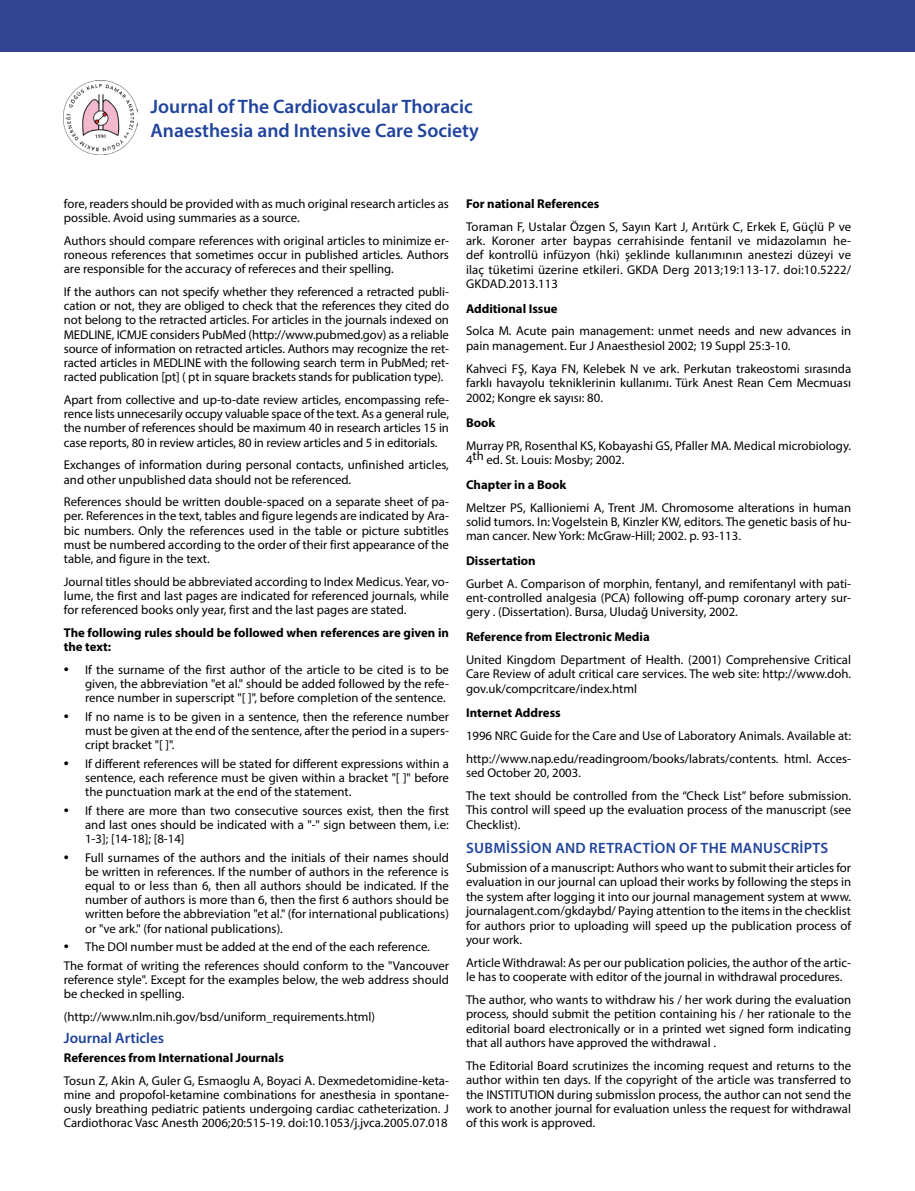
<style>
.page{position:relative;width:915px;height:1191px;background:#fff}
.page>*{position:absolute;margin:0;border:0;box-sizing:border-box;transform-origin:0 0}
.t1{font:600 19.5px/23.4px "Myriad Pro";color:#20449c}
.t2{font:600 15px "Myriad Pro";letter-spacing:.02em;color:#20449c}
.t3{font:600 15px "Myriad Pro";color:#20449c}
.t4{font:12.75px/14.2px "Myriad Pro";color:#000;text-align:justify}
.t5{font:700 12.75px/14.2px "Myriad Pro";color:#000}
.s1{font-size:18px}
</style>
<div class="page">
<img style="left:64px;top:81px;width:74px;height:74px">
<div style="left:0;top:0;width:914px;height:52px;background:#304491"></div>
<h1 class="t1" style="left:151px;top:95px;width:330px">Journal of The Cardiovascular Thoracic<br>Anaesthesia and Intensive Care Society</h1>
<p class="t4" style="left:64px;top:196px;width:386px">fore, readers should be provided with as much original research articles as possible. Avoid using summaries as a source.</p>
<p class="t4" style="left:64px;top:233px;width:386px">Authors should compare references with original articles to minimize er&shy;roneous references that sometimes occur in published articles. Authors are responsible for the accuracy of refereces and their spelling.</p>
<p class="t4" style="left:64px;top:284px;width:386px">If the authors can not specify whether they referenced a retracted publi&shy;cation or not, they are obliged to check that the references they cited do not belong to the retracted articles. For articles in the journals indexed on MEDLINE, ICMJE considers PubMed (http://www.pubmed.gov) as a reliable source of information on retracted articles. Authors may recognize the ret&shy;racted articles in MEDLINE with the following search term in PubMed; ret&shy;racted publication [pt] ( pt in square brackets stands for publication type).</p>
<p class="t4" style="left:64px;top:392px;width:386px">Apart from collective and up-to-date review articles, encompassing refe&shy;rence lists unnecesarily occupy valuable space of the text. As a general rule, the number of references should be maximum 40 in research articles 15 in case reports, 80 in review articles, 80 in review articles and 5 in editorials.</p>
<p class="t4" style="left:64px;top:458px;width:386px">Exchanges of information during personal contacts, unfinished articles, and other unpublished data should not be referenced.</p>
<p class="t4" style="left:64px;top:494px;width:386px">References should be written double-spaced on a separate sheet of pa&shy;per. References in the text, tables and figure legends are indicated by Ara&shy;bic numbers. Only the references used in the table or picture subtitles must be numbered according to the order of their first appearance of the table, and figure in the text.</p>
<p class="t4" style="left:64px;top:574px;width:386px">Journal titles should be abbreviated according to Index Medicus. Year, vo&shy;lume, the first and last pages are indicated for referenced journals, while for referenced books only year, first and the last pages are stated.</p>
<p class="t5" style="left:64px;top:625px;width:386px">The following rules should be followed when references are given in the text:</p>
<p class="t4" style="left:85px;top:662px;width:365px;text-indent:-21px"><span class="s1">•</span> If the surname of the first author of the article to be cited is to be given, the abbreviation "et al." should be added followed by the refe&shy;rence number in superscript "[ ]", before completion of the sentence.</p>
<p class="t4" style="left:85px;top:709px;width:365px;text-indent:-21px"><span class="s1">•</span> If no name is to be given in a sentence, then the reference number must be given at the end of the sentence, after the period in a supers&shy;cript bracket "[ ]".</p>
<p class="t4" style="left:85px;top:756px;width:365px;text-indent:-21px"><span class="s1">•</span> If different references will be stated for different expressions within a sentence, each reference must be given within a bracket "[ ]" before the punctuation mark at the end of the statement.</p>
<p class="t4" style="left:85px;top:803px;width:365px;text-indent:-21px"><span class="s1">•</span> If there are more than two consecutive sources exist, then the first and last ones should be indicated with a "-" sign between them, i.e:<br>1-3]; [14-18]; [8-14]</p>
<p class="t4" style="left:85px;top:850px;width:365px;text-indent:-21px"><span class="s1">•</span> Full surnames of the authors and the initials of their names should be written in references. If the number of authors in the reference is equal to or less than 6, then all authors should be indicated. If the number of authors is more than 6, then the first 6 authors should be written before the abbreviation "et al." (for international publications) or "ve ark." (for national publications).</p>
<p class="t4" style="left:64px;top:937px;width:386px;line-height:18.5px"><span class="s1">•</span> The DOI number must be added at the end of the each reference.<br>The format of writing the references should conform to the "Vancouver</p>
<p class="t4" style="left:64px;top:972px;width:386px">reference style". Except for the examples below, the web address should be checked in spelling.</p>
<p class="t4" style="left:64px;top:1009px;width:313px">(http://www.nlm.nih.gov/bsd/uniform_requirements.html)</p>
<p class="t3" style="left:64px;top:1028px;width:102px">Journal Articles</p>
<p class="t5" style="left:64px;top:1050px;width:221px">References from International Journals</p>
<p class="t4" style="left:64px;top:1073px;width:386px">Tosun Z, Akin A, Guler G, Esmaoglu A, Boyaci A. Dexmedetomidine-keta&shy;mine and propofol-ketamine combinations for anesthesia in spontane&shy;ously breathing pediatric patients undergoing cardiac catheterization. J Cardiothorac Vasc Anesth 2006;20:515-19. doi:10.1053/j.jvca.2005.07.018</p>
<p class="t5" style="left:466px;top:196px;width:135px">For national References</p>
<p class="t4" style="left:466px;top:219px;width:386px">Toraman F, Ustalar Özgen S, Sayın Kart J, Arıtürk C, Erkek E, Güçlü P ve ark. Koroner arter baypas cerrahisinde fentanil ve midazolamın he&shy;def kontrollü infüzyon (hki) şeklinde kullanımının anestezi düzeyi ve ilaç tüketimi üzerine etkileri. GKDA Derg 2013;19:113-17. doi:10.5222/ GKDAD.2013.113</p>
<p class="t5" style="left:466px;top:301px;width:93px">Additional Issue</p>
<p class="t4" style="left:466px;top:324px;width:386px">Solca M. Acute pain management: unmet needs and new advances in pain management. Eur J Anaesthesiol 2002; 19 Suppl 25:3-10.</p>
<p class="t4" style="left:466px;top:361px;width:386px;line-height:14.9px">Kahveci FŞ, Kaya FN, Kelebek N ve ark. Perkutan trakeostomi sırasında farklı havayolu tekniklerinin kullanımı. Türk Anest Rean Cem Mecmuası 2002; Kongre ek sayısı: 80.</p>
<p class="t5" style="left:466px;top:415px;width:31px">Book</p>
<p class="t4" style="left:466px;top:438px;width:386px">Murray PR, Rosenthal KS, Kobayashi GS, Pfaller MA. Medical microbiology.<br>4th ed. St. Louis: Mosby; 2002.</p>
<p class="t5" style="left:466px;top:477px;width:102px">Chapter in a Book</p>
<p class="t4" style="left:466px;top:500px;width:386px">Meltzer PS, Kallioniemi A, Trent JM. Chromosome alterations in human solid tumors. In: Vogelstein B, Kinzler KW, editors. The genetic basis of hu&shy;man cancer. New York: McGraw-Hill; 2002. p. 93-113.</p>
<p class="t5" style="left:466px;top:553px;width:71px">Dissertation</p>
<p class="t4" style="left:466px;top:576px;width:386px">Gurbet A. Comparison of morphin, fentanyl, and remifentanyl with pati&shy;ent-controlled analgesia (PCA) following off-pump coronary artery sur&shy;gery . (Dissertation). Bursa, Uludağ University, 2002.</p>
<p class="t5" style="left:466px;top:629px;width:185px">Reference from Electronic Media</p>
<p class="t4" style="left:466px;top:652px;width:386px">United Kingdom Department of Health. (2001) Comprehensive Critical Care Review of adult critical care services. The web site: http://www.doh. gov.uk/compcritcare/index.html</p>
<p class="t5" style="left:466px;top:705px;width:96px">Internet Address</p>
<p class="t4" style="left:466px;top:724px;width:386px;line-height:22.8px">1996 NRC Guide for the Care and Use of Laboratory Animals. Available at: http://www.nap.edu/readingroom/books/labrats/contents. html. Acces-</p>
<p class="t4" style="left:466px;top:761px;width:386px;line-height:22.8px">sed October 20, 2003.<br>The text should be controlled from the “Check List” before submission.</p>
<p class="t4" style="left:466px;top:802px;width:386px">This control will speed up the evaluation process of the manuscript (see<br>Checklist).</p>
<p class="t2" style="left:466px;top:839px;width:363px">SUBMISSION AND RETRACTION OF THE MANUSCRIPTS</p>
<p class="t4" style="left:466px;top:860px;width:386px">Submission of a manuscript: Authors who want to submit their articles for evaluation in our journal can upload their works by following the steps in the system after logging it into our journal management system at www. journalagent.com/gkdaybd/ Paying attention to the items in the checklist for authors prior to uploading will speed up the publication process of your work.</p>
<p class="t4" style="left:466px;top:955px;width:386px">Article Withdrawal: As per our publication policies, the author of the artic&shy;le has to cooperate with editor of the journal in withdrawal procedures.</p>
<p class="t4" style="left:466px;top:992px;width:386px">The author, who wants to withdraw his / her work during the evaluation process, should submit the petition containing his / her rationale to the editorial board electronically or in a printed wet signed form indicating that all authors have approved the withdrawal .</p>
<p class="t4" style="left:466px;top:1058px;width:386px">The Editorial Board scrutinizes the incoming request and returns to the author within ten days. If the copyright of the article was transferred to the INSTITUTION during submissİon process, the author can not send the work to another journal for evaluation unless the request for withdrawal of this work is approved.</p>
</div>
